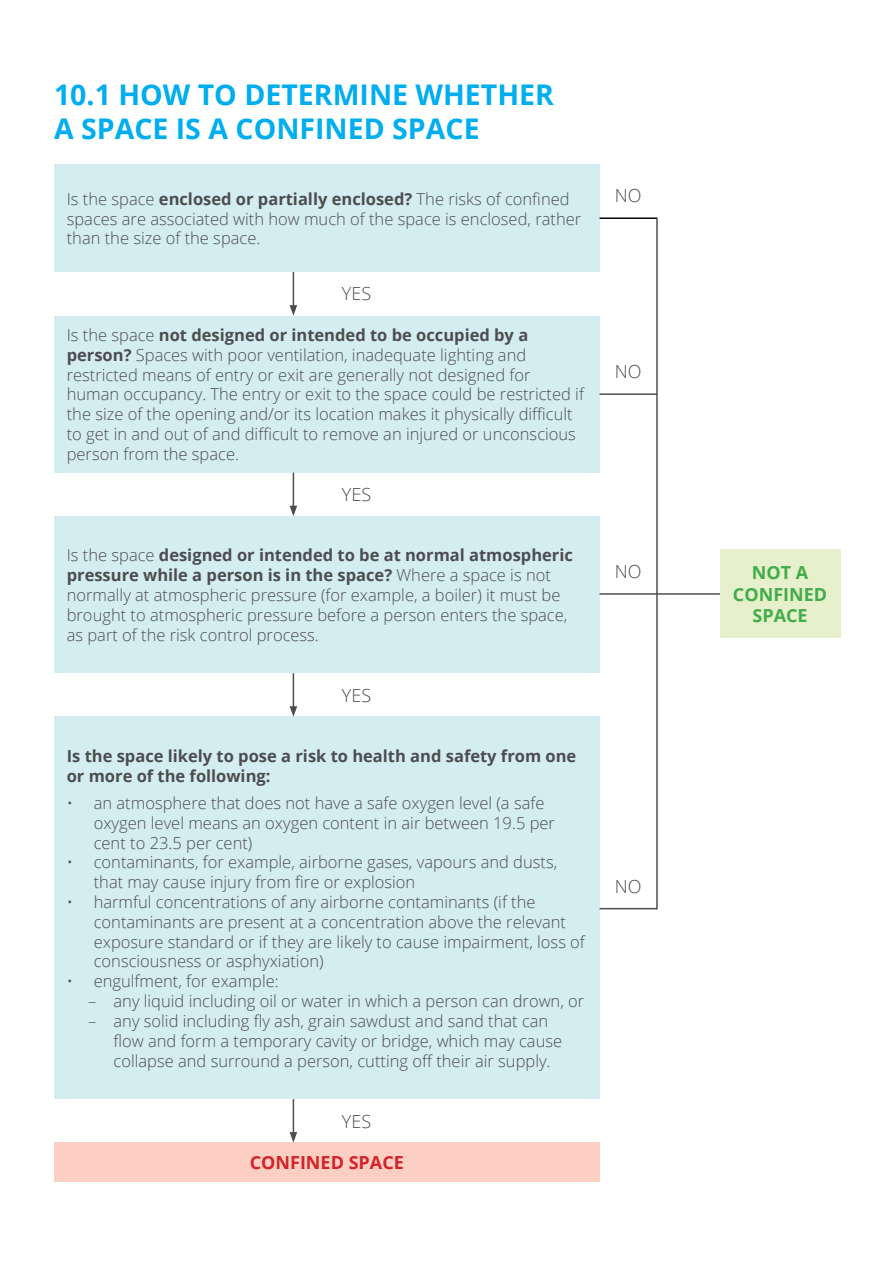
<style>
.page{position:relative;width:893px;height:1263px;background:#fff}
.page>*{position:absolute;margin:0;border:0;box-sizing:border-box;transform-origin:0 0}
.t1{font:700 28.5px/34.2px "Open Sans";color:#00aeef}
.t2{font:300 18px "Open Sans";color:#4d4d4f}
.t3{font:700 18px/21.6px "Open Sans";color:#41ad49;text-align:center}
.t4{font:700 18px "Open Sans";color:#d2232a}
.t5{font:300 16.5px/19.8px "Open Sans";color:#4d4d4f}
.t6{font:700 16.5px/19.8px "Open Sans";color:#4d4d4f}
.s1{font-weight:700}
</style>
<div class="page">
<div style="left:54px;top:164px;width:546px;height:108px;background:#d3edf0"></div>
<div style="left:54px;top:316px;width:546px;height:157px;background:#d3edf0"></div>
<div style="left:720px;top:550px;width:120px;height:88px;background:#e6f0cd"></div>
<div style="left:54px;top:516px;width:546px;height:157px;background:#d3edf0"></div>
<div style="left:54px;top:717px;width:546px;height:382px;background:#d3edf0"></div>
<div style="left:54px;top:1142px;width:546px;height:40px;background:#fccfc2"></div>
<hr style="left:293px;top:272px;width:1px;height:35px;background:#4d4d4f">
<svg style="left:290px;top:305px;width:7px;height:11px"></svg>
<hr style="left:293px;top:473px;width:1px;height:35px;background:#4d4d4f">
<svg style="left:290px;top:506px;width:7px;height:10px"></svg>
<hr style="left:293px;top:673px;width:1px;height:35px;background:#4d4d4f">
<svg style="left:290px;top:706px;width:7px;height:11px"></svg>
<hr style="left:293px;top:1099px;width:1px;height:35px;background:#4d4d4f">
<svg style="left:290px;top:1132px;width:7px;height:10px"></svg>
<hr style="left:600px;top:217px;width:57px;height:2px;background:#000">
<hr style="left:600px;top:393px;width:57px;height:2px;background:#4d4d4f">
<hr style="left:600px;top:593px;width:120px;height:2px;background:#4d4d4f">
<hr style="left:600px;top:908px;width:57px;height:1px;background:#4d4d4f">
<hr style="left:656px;top:217px;width:2px;height:692px;background:#4d4d4f">
<h1 class="t1" style="left:54px;top:76px;width:501px">10.1 HOW TO DETERMINE WHETHER<br>A SPACE IS A CONFINED SPACE</h1>
<p class="t5" style="left:67px;top:188px;width:516px">Is the space <span class="s1">enclosed or partially enclosed?</span> The risks of confined spaces are associated with how much of the space is enclosed, rather than the size of the space.</p>
<p class="t2" style="left:342px;top:281px;width:31px">YES</p>
<p class="t5" style="left:67px;top:325px;width:519px">Is the space <span class="s1">not designed or intended to be occupied by a person?</span> Spaces with poor ventilation, inadequate lighting and restricted means of entry or exit are generally not designed for human occupancy. The entry or exit to the space could be restricted if the size of the opening and/or its location makes it physically difficult to get in and out of and difficult to remove an injured or unconscious person from the space.</p>
<p class="t2" style="left:342px;top:482px;width:31px">YES</p>
<p class="t5" style="left:67px;top:545px;width:508px">Is the space <span class="s1">designed or intended to be at normal atmospheric pressure while a person is in the space?</span> Where a space is not normally at atmospheric pressure (for example, a boiler) it must be brought to atmospheric pressure before a person enters the space, as part of the risk control process.</p>
<p class="t2" style="left:342px;top:683px;width:31px">YES</p>
<p class="t6" style="left:67px;top:746px;width:511px">Is the space likely to pose a risk to health and safety from one or more of the following:</p>
<p class="t5" style="left:94px;top:793px;width:463px;text-indent:-27px">• an atmosphere that does not have a safe oxygen level (a safe oxygen level means an oxygen content in air between 19.5 per cent to 23.5 per cent)</p>
<p class="t5" style="left:94px;top:852px;width:465px;text-indent:-27px">• contaminants, for example, airborne gases, vapours and dusts, that may cause injury from fire or explosion</p>
<p class="t5" style="left:94px;top:892px;width:493px;text-indent:-27px">• harmful concentrations of any airborne contaminants (if the contaminants are present at a concentration above the relevant exposure standard or if they are likely to cause impairment, loss of consciousness or asphyxiation)</p>
<p class="t5" style="left:67px;top:971px;width:214px">• engulfment, for example:</p>
<p class="t5" style="left:88px;top:991px;width:498px">– any liquid including oil or water in which a person can drown, or</p>
<p class="t5" style="left:114px;top:1010px;width:450px;text-indent:-26px">– any solid including fly ash, grain sawdust and sand that can flow and form a temporary cavity or bridge, which may cause collapse and surround a person, cutting off their air supply.</p>
<p class="t2" style="left:342px;top:1109px;width:31px">YES</p>
<p class="t4" style="left:250px;top:1150px;width:156px">CONFINED SPACE</p>
<p class="t2" style="left:615px;top:184px;width:28px">NO</p>
<p class="t2" style="left:615px;top:359px;width:28px">NO</p>
<p class="t2" style="left:615px;top:559px;width:28px">NO</p>
<p class="t2" style="left:615px;top:874px;width:28px">NO</p>
<p class="t3" style="left:733px;top:561px;width:96px">NOT A<br>CONFINED<br>SPACE</p>
</div>
